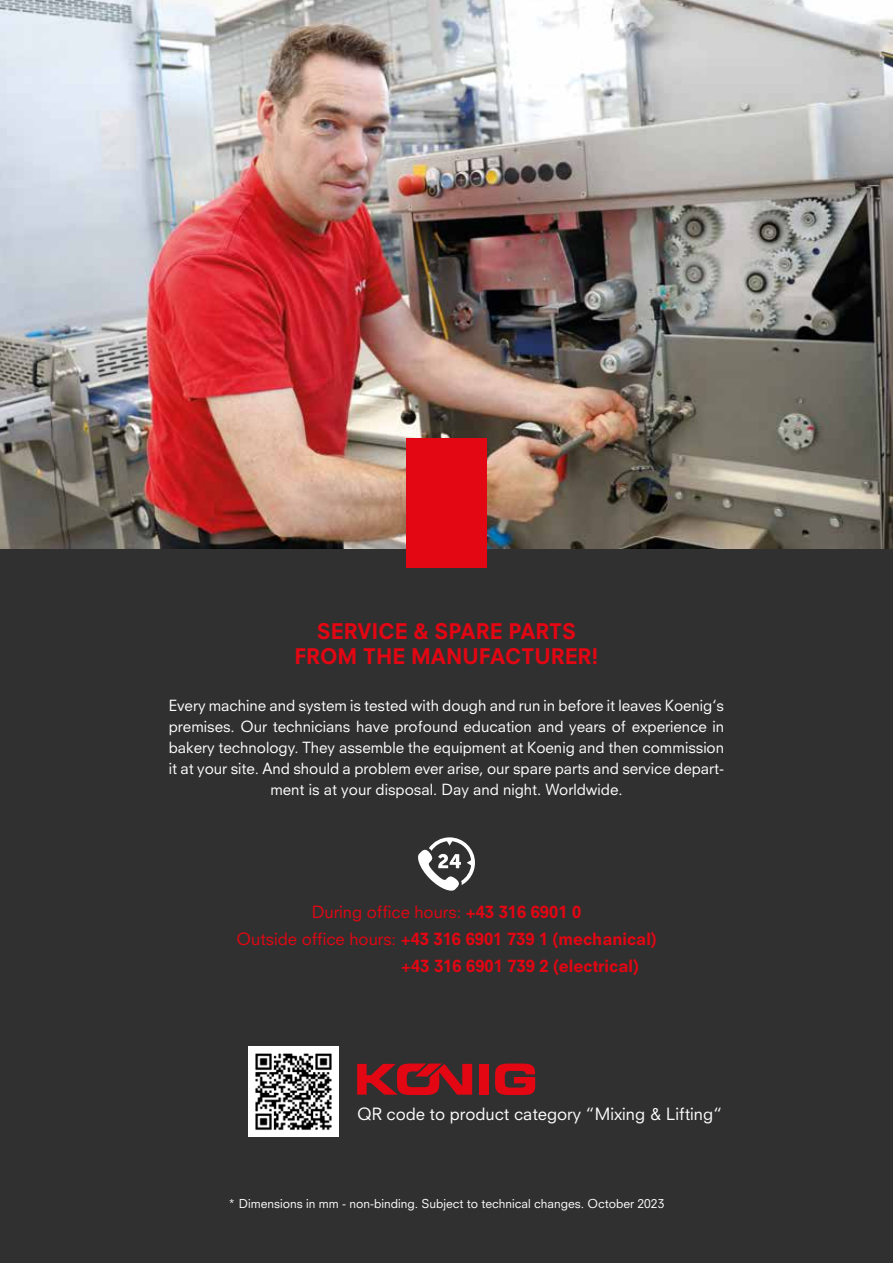
<style>
.page{position:relative;width:893px;height:1263px;background:#313030}
.page>*{position:absolute;margin:0;border:0;box-sizing:border-box;transform-origin:0 0}
.t1{font:800 21px/25.2px "Neuzeit S";color:#e30613;text-align:center}
.t2{font:800 16.5px "Neuzeit S";color:#e30613}
.t3{font:16.5px "Neuzeit S";color:#fff}
.t4{font:16.5px "Neuzeit S";color:#e30613}
.t5{font:15px/21px "Neuzeit S";color:#fff;text-align:center}
.t6{font:12px "Neuzeit S";color:#fff}
.s1{font-weight:800}
.s2{font-weight:400}
</style>
<div class="page">
<img style="left:0;top:0;width:893px;height:549px">
<div style="left:406px;top:438px;width:81px;height:130px;background:#e30613"></div>
<svg style="left:418px;top:837px;width:57px;height:54px"></svg>
<div style="left:479px;top:1064px;width:10px;height:31px;background:#e30613"></div>
<svg style="left:495px;top:1063px;width:40px;height:32px"></svg>
<svg style="left:357px;top:1063px;width:115px;height:32px"></svg>
<img style="left:248px;top:1046px;width:91px;height:90px">
<h1 class="t1" style="left:294px;top:619px;width:306px">SERVICE &amp; SPARE PARTS<br>FROM THE MANUFACTURER!</h1>
<p class="t5" style="left:169px;top:694px;width:557px">Every machine and system is tested with dough and run in before it leaves Koenig‘s premises. Our technicians have profound education and years of experience in bakery technology. They assemble the equipment at Koenig and then commission it at your site. And should a problem ever arise, our spare parts and service depart&shy;ment is at your disposal. Day and night. Worldwide.</p>
<p class="t4" style="left:312px;top:901px;width:271px">During office hours: <span class="s1">+43 316 6901 0</span></p>
<p class="t2" style="left:237px;top:928px;width:421px"><span class="s2">Outside office hours:</span> +43 316 6901 739 1 (mechanical)</p>
<p class="t2" style="left:401px;top:955px;width:239px">+43 316 6901 739 2 (electrical)</p>
<p class="t3" style="left:357px;top:1104px;width:367px">QR code to product category “Mixing &amp; Lifting“</p>
<p class="t6" style="left:229px;top:1196px;width:437px">* Dimensions in mm - non-binding. Subject to technical changes. October 2023</p>
</div>
